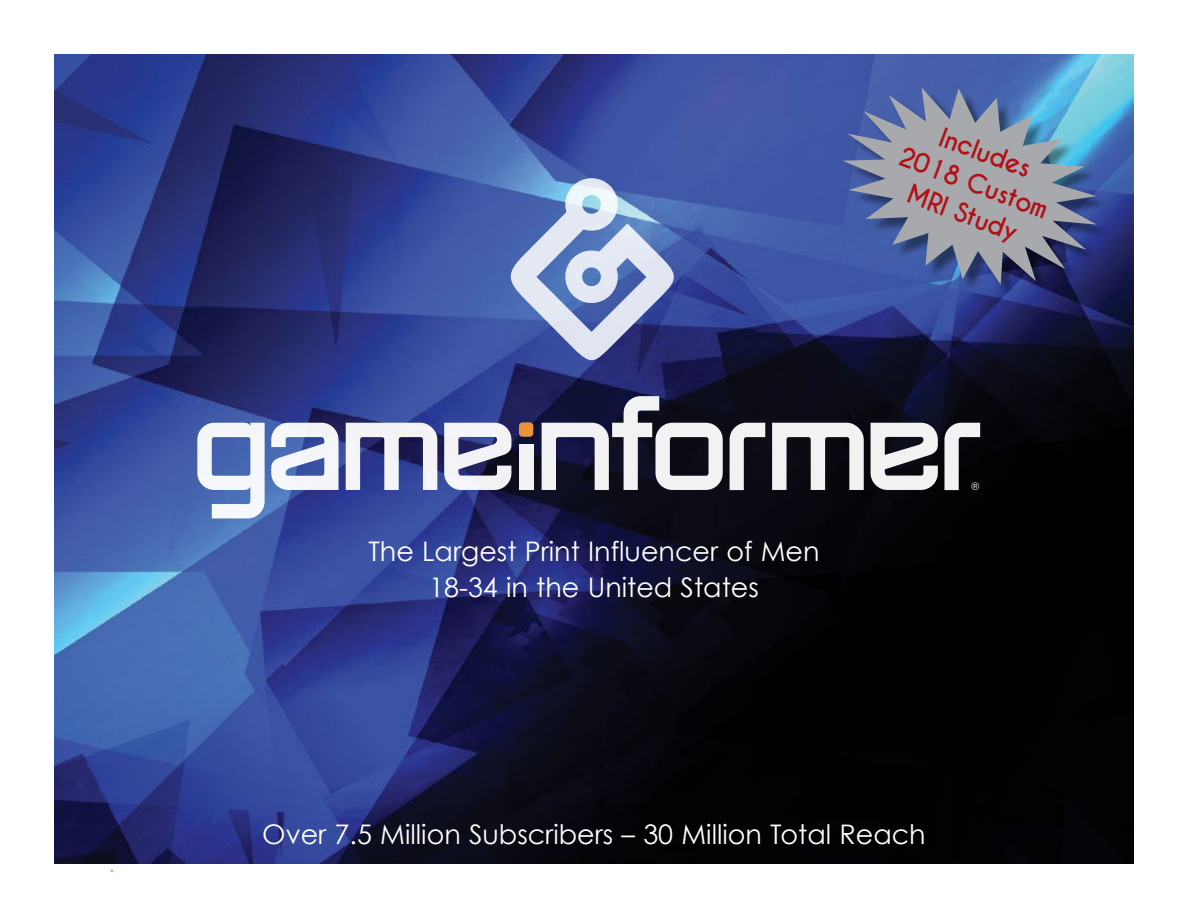
<style>
.page{position:relative;width:1188px;height:918px;background:#fff}
.page>*{position:absolute;margin:0;border:0;box-sizing:border-box;transform-origin:0 0}
.t1{font:27px/36px "Century Gothic";color:#fff;text-align:center}
.t2{font:700 25.2px/32.1px "Caviar Dreams";color:#af1116;text-align:center}
.t3{font:10.5px "Helvetica";color:#fff}
</style>
<div class="page">
<img style="left:54px;top:54px;width:1080px;height:810px">
<svg style="left:197px;top:423px;width:68px;height:95px"></svg>
<svg style="left:271px;top:423px;width:68px;height:67px"></svg>
<svg style="left:444px;top:423px;width:67px;height:67px"></svg>
<svg style="left:346px;top:423px;width:91px;height:67px"></svg>
<svg style="left:871px;top:423px;width:67px;height:67px"></svg>
<svg style="left:519px;top:422px;width:14px;height:15px"></svg>
<div style="left:519px;top:444px;width:14px;height:46px;background:#f2f2f3"></div>
<svg style="left:944px;top:423px;width:36px;height:67px"></svg>
<svg style="left:730px;top:423px;width:35px;height:67px"></svg>
<svg style="left:542px;top:396px;width:181px;height:94px"></svg>
<svg style="left:772px;top:423px;width:92px;height:67px"></svg>
<svg style="left:505px;top:176px;width:176px;height:190px;background:#7f92c3"></svg>
<div style="left:846px;top:91px;width:264px;height:207px;background:#000;opacity:.42"></div>
<svg style="left:842px;top:87px;width:255px;height:198px;background:#7386a7"></svg>
<p class="t2" style="left:917px;top:110px;width:159px;rotate:21deg">Includes<br>2018 Custom<br>MRI Study</p>
<p class="t1" style="left:368px;top:533px;width:453px">The Largest Print Influencer of Men<br>18-34 in the United States</p>
<p class="t3" style="left:972px;top:478px;width:9px">®</p>
<p class="t1" style="left:262px;top:816px;width:665px">Over 7.5 Million Subscribers – 30 Million Total Reach</p>
</div>
